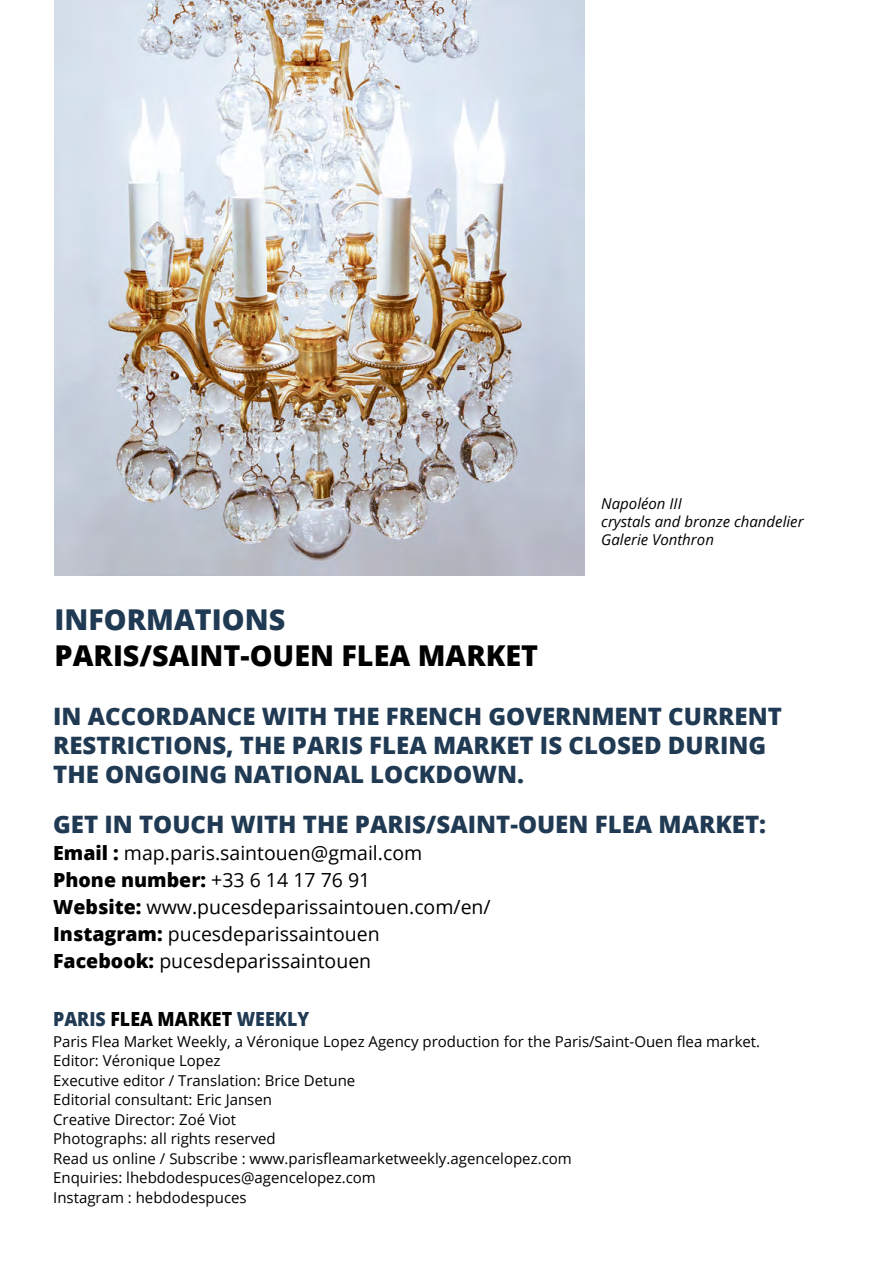
<style>
.page{position:relative;width:893px;height:1263px;background:#fff}
.page>*{position:absolute;margin:0;border:0;box-sizing:border-box;transform-origin:0 0}
.t1{font:800 28.65px "Open Sans";color:#000}
.t2{font:800 28.65px "Open Sans";color:#203a53}
.t3{font:800 24px/28.8px "Open Sans";color:#203a53}
.t4{font:19.5px/27px "Open Sans";color:#000}
.t5{font:800 19.5px "Open Sans";color:#203a53;scale:.91 1}
.t6{font:15px/19.5px "Open Sans";color:#000}
.t7{font:italic 15px/18px "Open Sans";color:#000}
.s1{font-weight:800}
.s2{color:#000}
</style>
<div class="page">
<img style="left:55px;top:0;width:529px;height:575px">
<h1 class="t2" style="left:55px;top:598px;width:232px">INFORMATIONS</h1>
<h1 class="t1" style="left:55px;top:634px;width:485px">PARIS/SAINT-OUEN FLEA MARKET</h1>
<p class="t7" style="left:601px;top:494px;width:204px">Napoléon III<br>crystals and bronze chandelier<br>Galerie Vonthron</p>
<h2 class="t3" style="left:53px;top:701px;width:730px">IN ACCORDANCE WITH THE FRENCH GOVERNMENT CURRENT<br>RESTRICTIONS, THE PARIS FLEA MARKET IS CLOSED DURING<br>THE ONGOING NATIONAL LOCKDOWN.</h2>
<h2 class="t3" style="left:53px;top:809px;width:714px">GET IN TOUCH WITH THE PARIS/SAINT-OUEN FLEA MARKET:</h2>
<h3 class="t4" style="left:53px;top:839px;width:439px"><span class="s1">Email :</span> map.paris.saintouen@gmail.com<br><span class="s1">Phone number:</span> +33 6 14 17 76 91<br><span class="s1">Website:</span> www.pucesdeparissaintouen.com/en/ <span class="s1">Instagram:</span> pucesdeparissaintouen<br><span class="s1">Facebook:</span> pucesdeparissaintouen</h3>
<h3 class="t5" style="left:53px;top:1004px;width:283px">PARIS <span class="s2">FLEA MARKET</span> WEEKLY</h3>
<p class="t6" style="left:53px;top:1031px;width:709px">Paris Flea Market Weekly, a Véronique Lopez Agency production for the Paris/Saint-Ouen flea market.<br>Editor: Véronique Lopez<br>Executive editor / Translation: Brice Detune<br>Editorial consultant: Eric Jansen<br>Creative Director: Zoé Viot<br>Photographs: all rights reserved<br>Read us online / Subscribe : www.parisfleamarketweekly.agencelopez.com<br>Enquiries: lhebdodespuces@agencelopez.com<br>Instagram : hebdodespuces</p>
</div>
